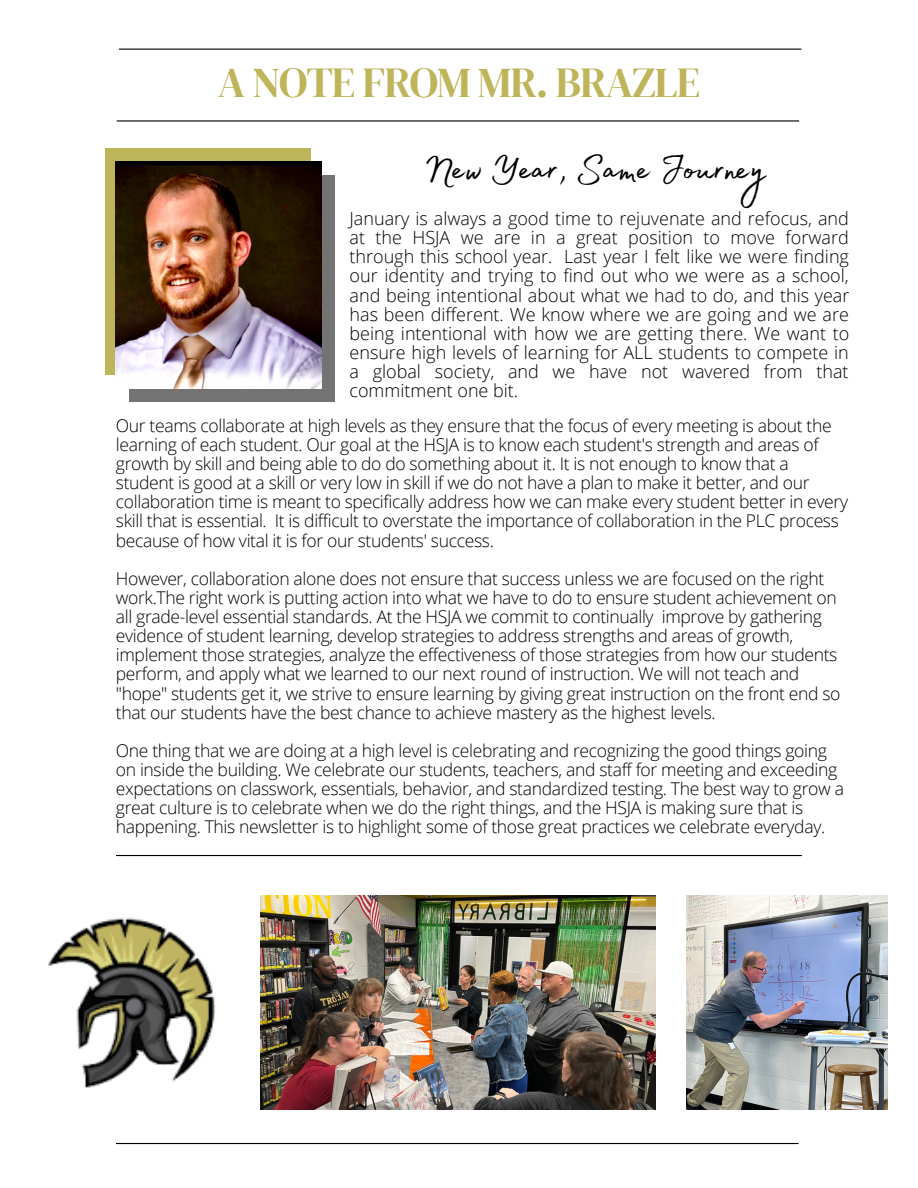
<style>
.page{position:relative;width:918px;height:1188px;background:#fff}
.page>*{position:absolute;margin:0;border:0;box-sizing:border-box;transform-origin:0 0}
.t1{font:49.5px "Madelyn Fill";color:#000}
.t2{font:42.3px "DM Serif Display";letter-spacing:-.025em;color:#beb459}
.t3{font:300 18px/19.2px "Open Sans";color:#000;text-align:justify}
.t4{font:300 17.55px/19.2px "Open Sans";letter-spacing:-.02em;color:#000}
</style>
<div class="page">
<hr style="left:119px;top:49px;width:682px;height:1px;background:#000">
<hr style="left:116px;top:1143px;width:682px;height:1px;background:#000">
<hr style="left:117px;top:120px;width:682px;height:2px;background:#000">
<div style="left:129px;top:175px;width:206px;height:227px;background:#737373"></div>
<div style="left:105px;top:148px;width:206px;height:226px;background:#beb459"></div>
<img style="left:116px;top:162px;width:206px;height:226px">
<hr style="left:116px;top:855px;width:686px;height:1px;background:#000">
<img style="left:48px;top:917px;width:167px;height:171px">
<img style="left:686px;top:896px;width:202px;height:214px">
<img style="left:261px;top:896px;width:395px;height:214px">
<h2 class="t2" style="left:218px;top:53px;width:484px">A NOTE FROM MR. BRAZLE</h2>
<h1 class="t1" style="left:424px;top:131px;width:343px">New Year, Same Journey</h1>
<p class="t3" style="left:350px;top:208px;width:501px">January is always a good time to rejuvenate and refocus, and at the HSJA we are in a great position to move forward through this school year. Last year I felt like we were finding our identity and trying to find out who we were as a school, and being intentional about what we had to do, and this year has been different. We know where we are going and we are being intentional with how we are getting there. We want to ensure high levels of learning for ALL students to compete in a global society, and we have not wavered from that commitment one bit.</p>
<p class="t4" style="left:116px;top:415px;width:734px">Our teams collaborate at high levels as they ensure that the focus of every meeting is about the learning of each student. Our goal at the HSJA is to know each student's strength and areas of growth by skill and being able to do do something about it. It is not enough to know that a student is good at a skill or very low in skill if we do not have a plan to make it better, and our collaboration time is meant to specifically address how we can make every student better in every skill that is essential. It is difficult to overstate the importance of collaboration in the PLC process because of how vital it is for our students' success.</p>
<p class="t4" style="left:116px;top:568px;width:726px">However, collaboration alone does not ensure that success unless we are focused on the right work.The right work is putting action into what we have to do to ensure student achievement on all grade-level essential standards. At the HSJA we commit to continually improve by gathering evidence of student learning, develop strategies to address strengths and areas of growth, implement those strategies, analyze the effectiveness of those strategies from how our students perform, and apply what we learned to our next round of instruction. We will not teach and "hope" students get it, we strive to ensure learning by giving great instruction on the front end so that our students have the best chance to achieve mastery as the highest levels.</p>
<p class="t4" style="left:116px;top:740px;width:730px">One thing that we are doing at a high level is celebrating and recognizing the good things going on inside the building. We celebrate our students, teachers, and staff for meeting and exceeding expectations on classwork, essentials, behavior, and standardized testing. The best way to grow a great culture is to celebrate when we do the right things, and the HSJA is making sure that is happening. This newsletter is to highlight some of those great practices we celebrate everyday.</p>
</div>
